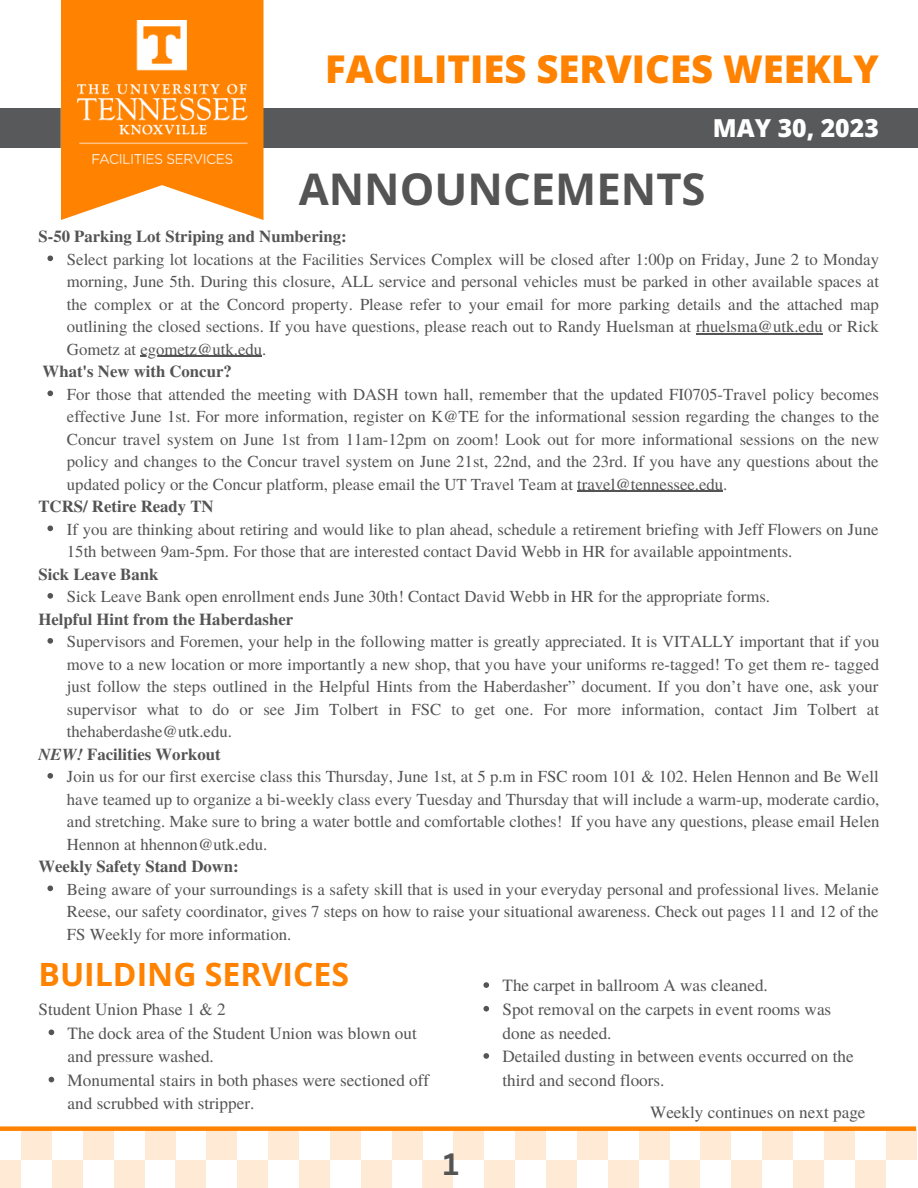
<style>
.page{position:relative;width:918px;height:1188px;background:#fff}
.page>*{position:absolute;margin:0;border:0;box-sizing:border-box;transform-origin:0 0}
.t1{font:700 43.65px "Open Sans";color:#545454}
.t2{font:800 38.25px "Open Sans";color:#ff8200}
.t3{font:700 32.1px "Open Sans";color:#ff8200}
.t4{font:700 30px "Canva Sans";color:#545454}
.t5{font:800 24.75px "Open Sans";color:#fff}
.t6{font:17.1px/23.7px "Te X Gyre Termes";color:#545454}
.t7{font:16.8px/22.5px "Te X Gyre Termes";color:#545454;text-align:justify}
.t8{font:700 16.8px "Te X Gyre Termes";color:#545454}
.s1{font-style:italic}
</style>
<div class="page">
<div style="left:0;top:108px;width:918px;height:40px;background:#58595b"></div>
<svg style="left:61px;top:0;width:203px;height:220px;fill:#ff8200"></svg>
<img style="left:77px;top:20px;width:170px;height:143px">
<div style="left:700px;top:1129px;width:31px;height:31px;background:#ffead5"></div>
<div style="left:762px;top:1129px;width:31px;height:31px;background:#ffead5"></div>
<div style="left:824px;top:1129px;width:31px;height:31px;background:#ffead5"></div>
<div style="left:886px;top:1129px;width:31px;height:31px;background:#ffead5"></div>
<div style="left:855px;top:1160px;width:31px;height:28px;background:#ffead5"></div>
<div style="left:793px;top:1160px;width:31px;height:28px;background:#ffead5"></div>
<div style="left:731px;top:1160px;width:31px;height:28px;background:#ffead5"></div>
<div style="left:669px;top:1160px;width:31px;height:28px;background:#ffead5"></div>
<div style="left:453px;top:1129px;width:31px;height:31px;background:#ffead5"></div>
<div style="left:515px;top:1129px;width:31px;height:31px;background:#ffead5"></div>
<div style="left:577px;top:1129px;width:31px;height:31px;background:#ffead5"></div>
<div style="left:639px;top:1129px;width:31px;height:31px;background:#ffead5"></div>
<div style="left:639px;top:1160px;width:31px;height:28px;background:#fff"></div>
<div style="left:608px;top:1160px;width:31px;height:28px;background:#ffead5"></div>
<div style="left:546px;top:1160px;width:31px;height:28px;background:#ffead5"></div>
<div style="left:484px;top:1160px;width:31px;height:28px;background:#ffead5"></div>
<div style="left:422px;top:1160px;width:31px;height:28px;background:#ffead5"></div>
<div style="left:206px;top:1129px;width:31px;height:31px;background:#ffead5"></div>
<div style="left:268px;top:1129px;width:31px;height:31px;background:#ffead5"></div>
<div style="left:330px;top:1129px;width:31px;height:31px;background:#ffead5"></div>
<div style="left:392px;top:1129px;width:31px;height:31px;background:#ffead5"></div>
<div style="left:392px;top:1160px;width:31px;height:28px;background:#fff"></div>
<div style="left:361px;top:1160px;width:31px;height:28px;background:#ffead5"></div>
<div style="left:299px;top:1160px;width:31px;height:28px;background:#ffead5"></div>
<div style="left:237px;top:1160px;width:31px;height:28px;background:#ffead5"></div>
<div style="left:175px;top:1160px;width:31px;height:28px;background:#ffead5"></div>
<div style="left:21px;top:1129px;width:31px;height:31px;background:#ffead5"></div>
<div style="left:83px;top:1129px;width:31px;height:31px;background:#ffead5"></div>
<div style="left:145px;top:1129px;width:30px;height:31px;background:#ffead5"></div>
<div style="left:114px;top:1160px;width:31px;height:28px;background:#ffead5"></div>
<div style="left:52px;top:1160px;width:31px;height:28px;background:#ffead5"></div>
<div style="left:0;top:1160px;width:21px;height:28px;background:#ffead5"></div>
<svg style="left:49px;top:1030px;width:5px;height:5px"></svg>
<svg style="left:49px;top:1077px;width:5px;height:5px"></svg>
<div style="left:0;top:1126px;width:916px;height:5px;background:#ff8200"></div>
<svg style="left:47px;top:256px;width:6px;height:5px"></svg>
<hr style="left:696px;top:333px;width:127px;height:1px;background:#545454">
<hr style="left:140px;top:356px;width:122px;height:1px;background:#545454">
<svg style="left:47px;top:391px;width:6px;height:5px"></svg>
<hr style="left:577px;top:491px;width:146px;height:1px;background:#545454">
<svg style="left:47px;top:526px;width:6px;height:5px"></svg>
<svg style="left:47px;top:593px;width:6px;height:6px"></svg>
<svg style="left:47px;top:638px;width:6px;height:6px"></svg>
<svg style="left:47px;top:773px;width:6px;height:6px"></svg>
<svg style="left:47px;top:886px;width:6px;height:5px"></svg>
<svg style="left:483px;top:982px;width:6px;height:6px"></svg>
<svg style="left:483px;top:1006px;width:6px;height:6px"></svg>
<svg style="left:483px;top:1053px;width:6px;height:6px"></svg>
<p class="t2" style="left:325px;top:42px;width:555px">FACILITIES SERVICES WEEKLY</p>
<p class="t5" style="left:713px;top:111px;width:167px">MAY 30, 2023</p>
<p class="t1" style="left:299px;top:158px;width:408px">ANNOUNCEMENTS</p>
<p class="t8" style="left:38px;top:223px;width:310px">S-50 Parking Lot Striping and Numbering:</p>
<p class="t7" style="left:67px;top:247px;width:814px">Select parking lot locations at the Facilities Services Complex will be closed after 1:00p on Friday, June 2 to Monday morning, June 5th. During this closure, ALL service and personal vehicles must be parked in other available spaces at the complex or at the Concord property. Please refer to your email for more parking details and the attached map outlining the closed sections. If you have questions, please reach out to Randy Huelsman at rhuelsma@utk.edu or Rick Gometz at egometz@utk.edu.</p>
<p class="t7" style="left:67px;top:382px;width:814px">For those that attended the meeting with DASH town hall, remember that the updated FI0705-Travel policy becomes effective June 1st. For more information, register on K@TE for the informational session regarding the changes to the Concur travel system on June 1st from 11am-12pm on zoom! Look out for more informational sessions on the new policy and changes to the Concur travel system on June 21st, 22nd, and the 23rd. If you have any questions about the updated policy or the Concur platform, please email the UT Travel Team at travel@tennessee.edu.</p>
<p class="t7" style="left:67px;top:517px;width:813px">If you are thinking about retiring and would like to plan ahead, schedule a retirement briefing with Jeff Flowers on June<br>15th between 9am-5pm. For those that are interested contact David Webb in HR for available appointments.</p>
<p class="t7" style="left:67px;top:584px;width:705px">Sick Leave Bank open enrollment ends June 30th! Contact David Webb in HR for the appropriate forms.</p>
<p class="t7" style="left:67px;top:629px;width:814px">Supervisors and Foremen, your help in the following matter is greatly appreciated. It is VITALLY important that if you move to a new location or more importantly a new shop, that you have your uniforms re-tagged! To get them re- tagged just follow the steps outlined in the Helpful Hints from the Haberdasher” document. If you don’t have one, ask your supervisor what to do or see Jim Tolbert in FSC to get one. For more information, contact Jim Tolbert at thehaberdashe@utk.edu.</p>
<p class="t7" style="left:67px;top:764px;width:814px">Join us for our first exercise class this Thursday, June 1st, at 5 p.m in FSC room 101 &amp; 102. Helen Hennon and Be Well have teamed up to organize a bi-weekly class every Tuesday and Thursday that will include a warm-up, moderate cardio, and stretching. Make sure to bring a water bottle and comfortable clothes! If you have any questions, please email Helen Hennon at hhennon@utk.edu.</p>
<p class="t7" style="left:67px;top:877px;width:813px">Being aware of your surroundings is a safety skill that is used in your everyday personal and professional lives. Melanie Reese, our safety coordinator, gives 7 steps on how to raise your situational awareness. Check out pages 11 and 12 of the FS Weekly for more information.</p>
<p class="t8" style="left:43px;top:358px;width:191px">What's New with Concur?</p>
<p class="t8" style="left:38px;top:493px;width:177px">TCRS/ Retire Ready TN</p>
<p class="t8" style="left:38px;top:561px;width:121px">Sick Leave Bank</p>
<p class="t8" style="left:38px;top:606px;width:256px">Helpful Hint from the Haberdasher</p>
<p class="t8" style="left:38px;top:741px;width:184px"><span class="s1">NEW!</span> Facilities Workout</p>
<p class="t8" style="left:38px;top:853px;width:202px">Weekly Safety Stand Down:</p>
<p class="t3" style="left:38px;top:952px;width:312px">BUILDING SERVICES</p>
<p class="t6" style="left:38px;top:996px;width:189px">Student Union Phase 1 &amp; 2</p>
<p class="t6" style="left:68px;top:1020px;width:351px">The dock area of the Student Union was blown out and pressure washed.</p>
<p class="t6" style="left:68px;top:1067px;width:363px">Monumental stairs in both phases were sectioned off and scrubbed with stripper.</p>
<p class="t4" style="left:443px;top:1143px;width:17px">1</p>
<p class="t6" style="left:503px;top:973px;width:267px">The carpet in ballroom A was cleaned.</p>
<p class="t6" style="left:503px;top:996px;width:330px">Spot removal on the carpets in event rooms was done as needed.</p>
<p class="t6" style="left:503px;top:1044px;width:353px">Detailed dusting in between events occurred on the third and second floors.</p>
<p class="t6" style="left:650px;top:1100px;width:217px">Weekly continues on next page</p>
</div>
